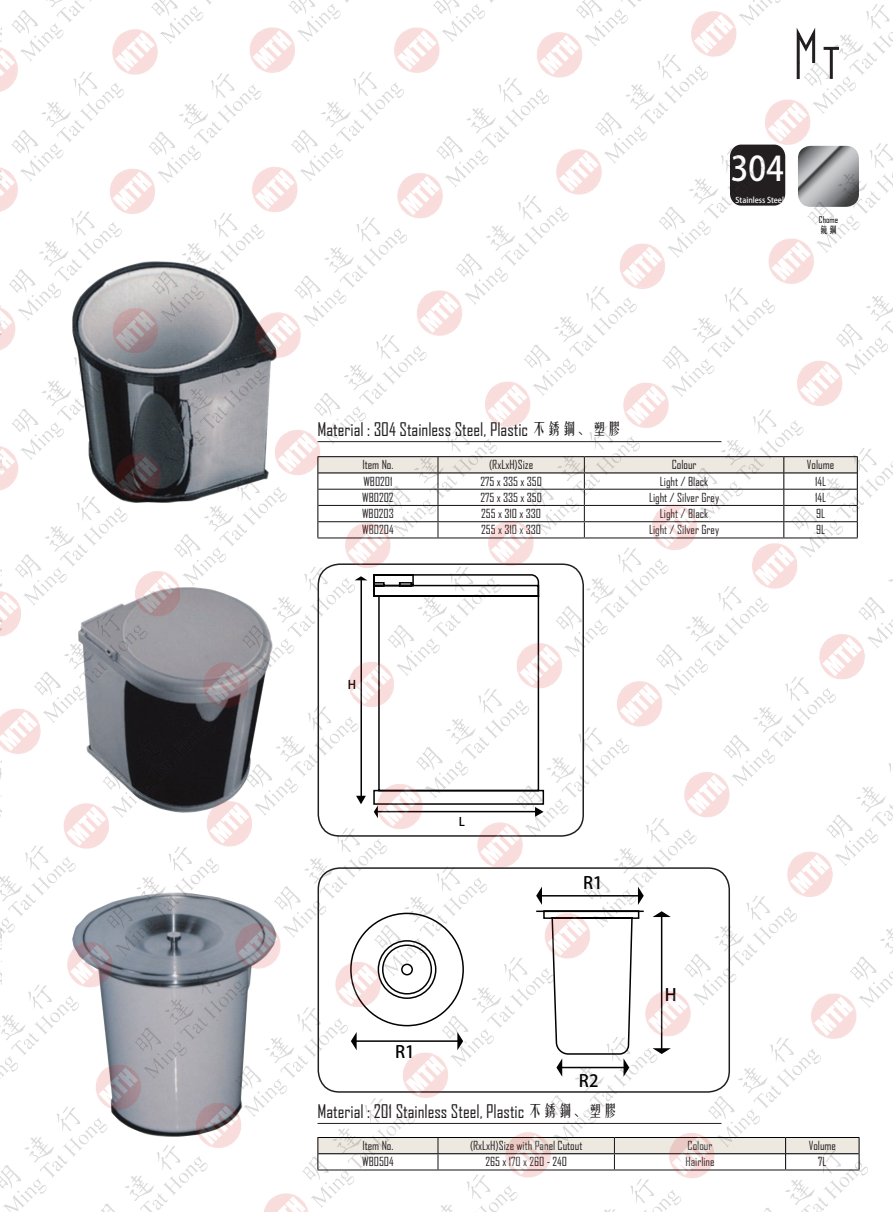
<style>
.page{position:relative;width:893px;height:1212px;background:#fff}
.page>*{position:absolute;margin:0;border:0;box-sizing:border-box;transform-origin:0 0}
.t1{font:33.75px "Adobe Heiti Std";color:#fff;scale:.93 1}
.t2{font:18px "Agency FB";color:#231f20}
.t3{font:16.95px "Adobe Heiti Std";color:#000}
.T2{font:12px "Agency FB";color:#231f20}
.t4{font:11.85px "Adobe Heiti Std";color:#000}
.t5{font:9px "Agency FB";color:#030303}
.t6{font:9px "FZYTK GBK1 0";color:#030303}
.t7{font:7.95px "Adobe Heiti Std";color:#fff;scale:.93 1}
.s1{font-family:"FZYTK GBK1 0";font-size:15px}
</style>
<div class="page">
<img style="left:2px;top:0;width:891px;height:1212px">
<img style="left:0;top:27px;width:2px;height:1160px">
<h1 class="t1" style="left:731px;top:149px;width:59px">304</h1>
<p class="t2" style="left:317px;top:418px;width:306px">Material : 304 Stainless Steel, Plastic <span class="s1">不銹鋼、塑膠</span></p>
<p class="t7" style="left:735px;top:196px;width:54px">Stainless Steel</p>
<p class="t5" style="left:819px;top:214px;width:21px">Chome</p>
<p class="t6" style="left:819px;top:224px;width:19px">鏡鋼</p>
<p class="T2" style="left:362px;top:458px;width:33px">Item No.</p>
<p class="T2" style="left:489px;top:458px;width:46px">(RxLxH)Size</p>
<p class="T2" style="left:672px;top:458px;width:26px">Colour</p>
<p class="T2" style="left:807px;top:458px;width:29px">Volume</p>
<p class="T2" style="left:363px;top:474px;width:31px">WB0201</p>
<p class="T2" style="left:480px;top:474px;width:63px">275 x 335 x 350</p>
<p class="T2" style="left:660px;top:474px;width:50px">Light / Black</p>
<p class="T2" style="left:815px;top:474px;width:13px">14L</p>
<p class="T2" style="left:362px;top:490px;width:33px">WB0202</p>
<p class="T2" style="left:480px;top:490px;width:63px">275 x 335 x 350</p>
<p class="T2" style="left:649px;top:490px;width:72px">Light / Silver Grey</p>
<p class="T2" style="left:815px;top:490px;width:13px">14L</p>
<p class="T2" style="left:362px;top:506px;width:33px">WB0203</p>
<p class="T2" style="left:481px;top:506px;width:61px">255 x 310 x 330</p>
<p class="T2" style="left:660px;top:506px;width:50px">Light / Black</p>
<p class="T2" style="left:816px;top:506px;width:11px">9L</p>
<p class="T2" style="left:362px;top:523px;width:33px">WB0204</p>
<p class="T2" style="left:481px;top:523px;width:61px">255 x 310 x 330</p>
<p class="T2" style="left:649px;top:523px;width:72px">Light / Silver Grey</p>
<p class="T2" style="left:816px;top:523px;width:11px">9L</p>
<p class="t4" style="left:348px;top:677px;width:10px">H</p>
<p class="t4" style="left:459px;top:814px;width:8px">L</p>
<h3 class="t3" style="left:395px;top:1041px;width:21px">R1</h3>
<h3 class="t3" style="left:583px;top:873px;width:21px">R1</h3>
<h3 class="t3" style="left:579px;top:1070px;width:21px">R2</h3>
<p class="t2" style="left:317px;top:1100px;width:302px">Material : 201 Stainless Steel, Plastic <span class="s1">不銹鋼、塑膠</span></p>
<h3 class="t3" style="left:665px;top:985px;width:13px">H</h3>
<p class="T2" style="left:362px;top:1138px;width:33px">Item No.</p>
<p class="T2" style="left:470px;top:1138px;width:114px">(RxLxH)Size with Panel Cutout</p>
<p class="T2" style="left:688px;top:1138px;width:26px">Colour</p>
<p class="T2" style="left:809px;top:1138px;width:29px">Volume</p>
<p class="T2" style="left:362px;top:1154px;width:33px">WB0504</p>
<p class="T2" style="left:485px;top:1154px;width:83px">265 x 170 x 260 - 240</p>
<p class="T2" style="left:685px;top:1154px;width:31px">Hairline</p>
<p class="T2" style="left:818px;top:1154px;width:10px">7L</p>
</div>
